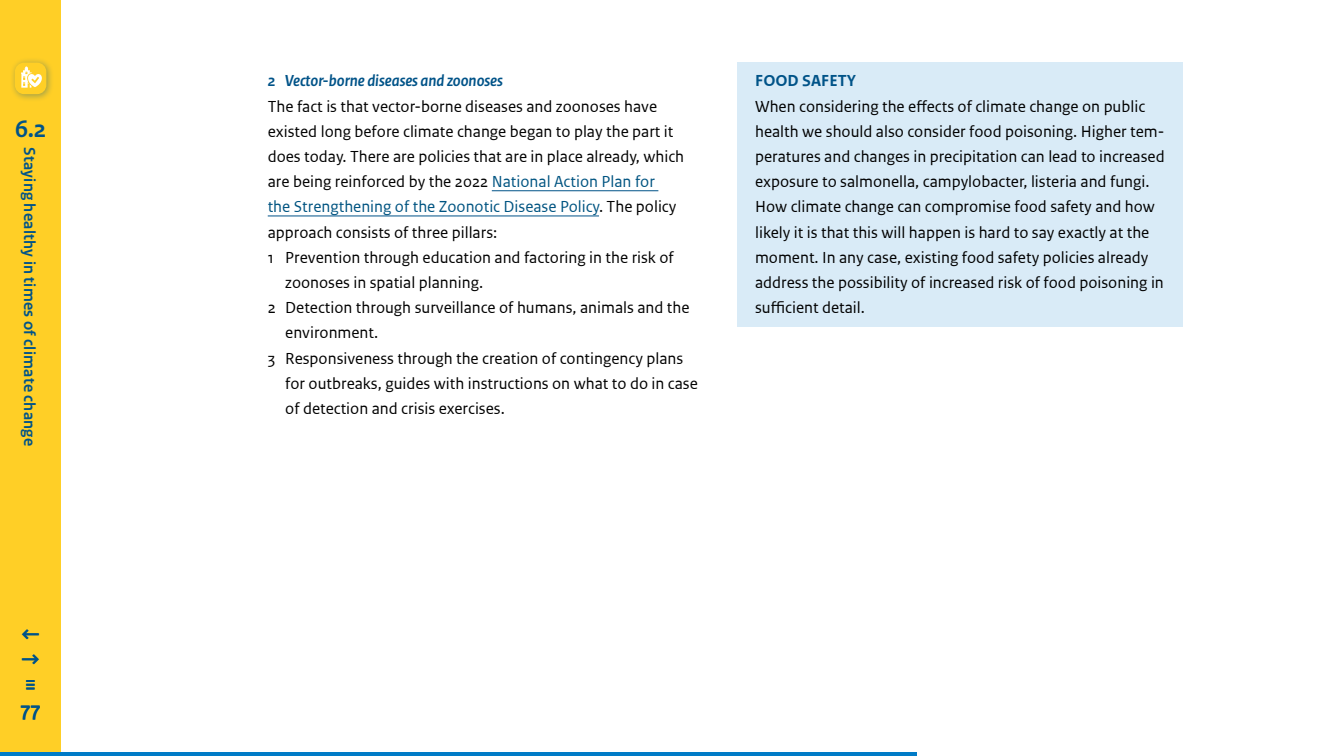
<style>
.page{position:relative;width:1344px;height:756px;background:#fff}
.page>*{position:absolute;margin:0;border:0;box-sizing:border-box;transform-origin:0 0}
.t1{font:700 25.2px "Rijksoverheid Sans Heading";color:#005388}
.t2{font:700 21px/25.2px "Rijksoverheid Sans Heading";color:#005388}
.body_uitgelicht_tekstblok{font:16.8px/25.2px "Rijksoverheid Sans Text TT";color:#000}
.body{font:16.8px/25.2px "Rijksoverheid Sans Text TT";color:#000}
.t3{font:700 16.8px "Rijksoverheid Sans Heading";letter-spacing:.02em;color:#005388}
.H4_123{font:italic 700 16.8px "Rijksoverheid Sans Heading";color:#005388}
.Tekstbokkop_H3{font:700 16.8px "Rijksoverheid Sans Text TT";color:#005388}
.s1{color:#015481}
</style>
<div class="page">
<div style="left:0;top:0;width:61px;height:756px;background:#ffcf26"></div>
<div style="left:9px;top:57px;width:45px;height:45px;background:#005388;opacity:.4"></div>
<div style="left:15px;top:63px;width:31px;height:31px;background:#ffcf26;border-radius:9px"></div>
<svg style="left:21px;top:67px;width:21px;height:21px"></svg>
<hr style="left:492px;top:191px;width:166px;height:1px;background:#005388">
<hr style="left:268px;top:216px;width:331px;height:1px;background:#005388">
<div style="left:738px;top:62px;width:445px;height:38px;background:#d9ebf7"></div>
<div style="left:738px;top:88px;width:445px;height:239px;background:#d9ebf7"></div>
<hr style="left:0;top:752px;width:916px;height:4px;background:#007bc7">
<h1 class="t1" style="left:15px;top:114px;width:32px">6.2</h1>
<p class="t3" style="left:39px;top:147px;width:301px;rotate:90deg">Staying healthy in times of climate change</p>
<p class="t2" style="left:21px;top:622px;width:21px">← → ≡<br>77</p>
<h4 class="H4_123" style="left:268px;top:72px;width:237px">2 Vector-borne diseases and zoonoses</h4>
<p class="body" style="left:268px;top:94px;width:418px">The fact is that vector-borne diseases and zoonoses have existed long before climate change began to play the part it does today. There are policies that are in place already, which are being reinforced by the 2022 <span class="s1">National Action Plan for<br>the Strengthening of the Zoonotic Disease Policy</span>. The policy approach consists of three pillars:</p>
<p class="body_uitgelicht_tekstblok" style="left:285px;top:245px;width:390px;text-indent:-18px">1 Prevention through education and factoring in the risk of zoonoses in spatial planning.</p>
<p class="body_uitgelicht_tekstblok" style="left:285px;top:295px;width:406px;text-indent:-18px">2 Detection through surveillance of humans, animals and the environment.</p>
<p class="body_uitgelicht_tekstblok" style="left:285px;top:346px;width:414px;text-indent:-18px">3 Responsiveness through the creation of contingency plans for outbreaks, guides with instructions on what to do in case of detection and crisis exercises.</p>
<h3 class="Tekstbokkop_H3" style="left:755px;top:71px;width:102px">FOOD SAFETY</h3>
<p class="body_uitgelicht_tekstblok" style="left:755px;top:94px;width:411px">When considering the effects of climate change on public health we should also consider food poisoning. Higher tem&shy;peratures and changes in precipitation can lead to increased exposure to salmonella, campylobacter, listeria and fungi.<br>How climate change can compromise food safety and how likely it is that this will happen is hard to say exactly at the moment. In any case, existing food safety policies already address the possibility of increased risk of food poisoning in sufficient detail.</p>
</div>
